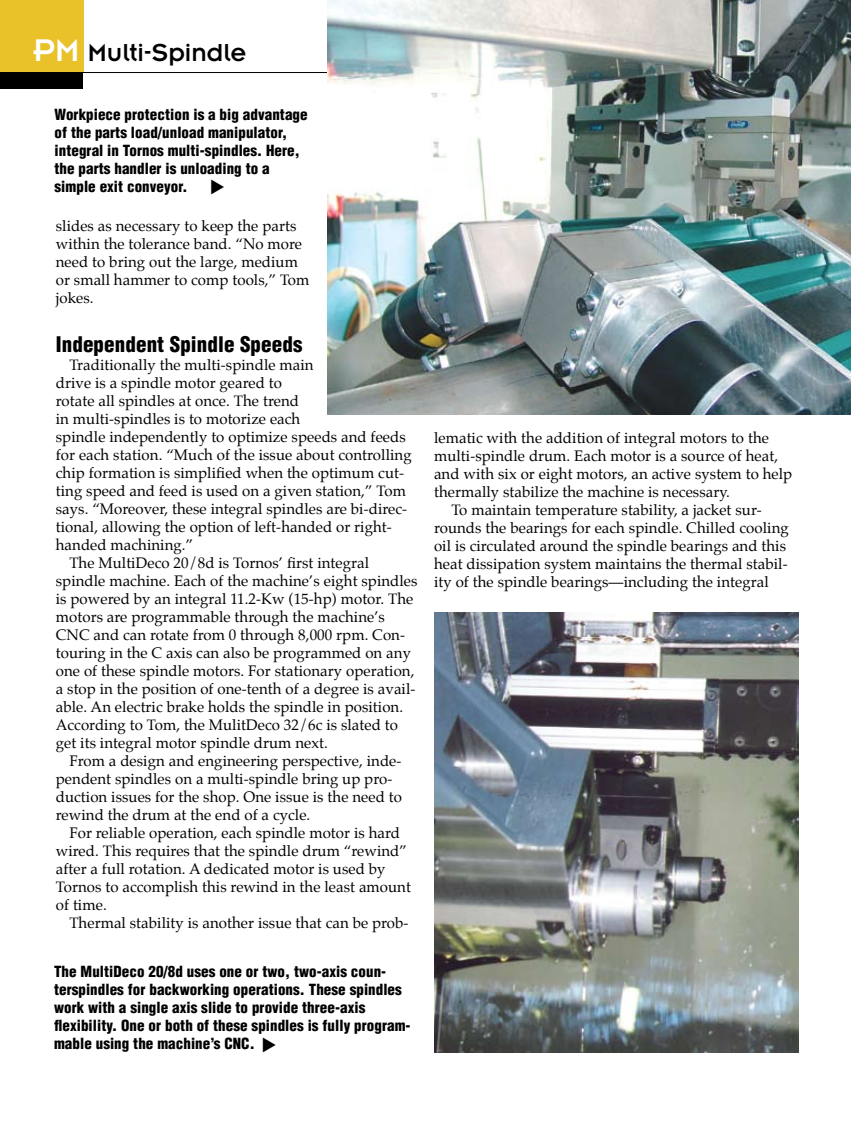
<style>
.page{position:relative;width:851px;height:1134px;background:#fff}
.page>*{position:absolute;margin:0;border:0;box-sizing:border-box;transform-origin:0 0}
.t1{font:27px "Insignia LT Std";color:#000}
.t2{font:900 condensed 21px "Helvetica LT Std";letter-spacing:.005em;color:#000}
.t3{font:15px/18px "Palatino";letter-spacing:.005em;color:#000}
.t4{font:900 condensed 15px/18px "Helvetica LT Std";letter-spacing:.005em;color:#000}
.s1{font-size:34.5px;color:#fff}
</style>
<div class="page">
<div style="left:0;top:73px;width:83px;height:16px;background:#000"></div>
<div style="left:0;top:0;width:83px;height:72px;background:#e9c22a"></div>
<hr style="left:0;top:72px;width:850px;height:1px;background:#000">
<img style="left:327px;top:0;width:523px;height:415px">
<img style="left:434px;top:612px;width:364px;height:441px">
<h1 class="t1" style="left:33px;top:39px;width:215px"><span class="s1">PM</span> Multi-Spindle</h1>
<p class="t4" style="left:55px;top:105px;width:254px">Workpiece protection is a big advantage of the parts load/unload manipulator, integral in Tornos multi-spindles. Here, the parts handler is unloading to a simple exit conveyor.</p>
<p class="t3" style="left:56px;top:218px;width:255px">slides as necessary to keep the parts within the tolerance band. “No more need to bring out the large, medium or small hammer to comp tools,” Tom jokes.</p>
<h2 class="t2" style="left:56px;top:331px;width:248px">Independent Spindle Speeds</h2>
<p class="t3" style="left:69px;top:357px;width:246px">Traditionally the multi-spindle main</p>
<p class="t3" style="left:56px;top:375px;width:228px">drive is a spindle motor geared to</p>
<p class="t3" style="left:56px;top:393px;width:245px">rotate all spindles at once. The trend</p>
<p class="t3" style="left:56px;top:411px;width:246px">in multi-spindles is to motorize each</p>
<p class="t3" style="left:56px;top:429px;width:351px">spindle independently to optimize speeds and feeds</p>
<p class="t3" style="left:56px;top:447px;width:357px">for each station. “Much of the issue about controlling</p>
<p class="t3" style="left:56px;top:465px;width:350px">chip formation is simplified when the optimum cut-</p>
<p class="t3" style="left:56px;top:483px;width:351px">ting speed and feed is used on a given station,” Tom</p>
<p class="t3" style="left:56px;top:501px;width:353px">says. “Moreover, these integral spindles are bi-direc-</p>
<p class="t3" style="left:56px;top:519px;width:337px">tional, allowing the option of left-handed or right-</p>
<p class="t3" style="left:56px;top:537px;width:139px">handed machining.”</p>
<p class="t3" style="left:69px;top:555px;width:301px">The MultiDeco 20/8d is Tornos’ first integral</p>
<p class="t3" style="left:56px;top:573px;width:363px">spindle machine. Each of the machine’s eight spindles</p>
<p class="t3" style="left:56px;top:591px;width:359px">is powered by an integral 11.2-Kw (15-hp) motor. The</p>
<p class="t3" style="left:56px;top:609px;width:330px">motors are programmable through the machine’s</p>
<p class="t3" style="left:56px;top:627px;width:351px">CNC and can rotate from 0 through 8,000 rpm. Con-</p>
<p class="t3" style="left:56px;top:645px;width:356px">touring in the C axis can also be programmed on any</p>
<p class="t3" style="left:56px;top:663px;width:360px">one of these spindle motors. For stationary operation,</p>
<p class="t3" style="left:56px;top:681px;width:361px">a stop in the position of one-tenth of a degree is avail-</p>
<p class="t3" style="left:56px;top:699px;width:349px">able. An electric brake holds the spindle in position.</p>
<p class="t3" style="left:56px;top:717px;width:344px">According to Tom, the MulitDeco 32/6c is slated to</p>
<p class="t3" style="left:56px;top:735px;width:274px">get its integral motor spindle drum next.</p>
<p class="t3" style="left:69px;top:753px;width:334px">From a design and engineering perspective, inde-</p>
<p class="t3" style="left:56px;top:771px;width:338px">pendent spindles on a multi-spindle bring up pro-</p>
<p class="t3" style="left:56px;top:789px;width:347px">duction issues for the shop. One issue is the need to</p>
<p class="t3" style="left:56px;top:807px;width:256px">rewind the drum at the end of a cycle.</p>
<p class="t3" style="left:69px;top:825px;width:332px">For reliable operation, each spindle motor is hard</p>
<p class="t3" style="left:56px;top:843px;width:353px">wired. This requires that the spindle drum “rewind”</p>
<p class="t3" style="left:56px;top:861px;width:331px">after a full rotation. A dedicated motor is used by</p>
<p class="t3" style="left:56px;top:879px;width:356px">Tornos to accomplish this rewind in the least amount</p>
<p class="t3" style="left:56px;top:897px;width:52px">of time.</p>
<p class="t3" style="left:69px;top:915px;width:341px">Thermal stability is another issue that can be prob-</p>
<p class="t4" style="left:54px;top:962px;width:358px">The MultiDeco 20/8d uses one or two, two-axis coun&shy;terspindles for backworking operations. These spindles work with a single axis slide to provide three-axis flexibility. One or both of these spindles is fully program&shy;mable using the machine’s CNC.</p>
<p class="t3" style="left:434px;top:430px;width:336px">lematic with the addition of integral motors to the</p>
<p class="t3" style="left:434px;top:448px;width:345px">multi-spindle drum. Each motor is a source of heat,</p>
<p class="t3" style="left:434px;top:466px;width:360px">and with six or eight motors, an active system to help</p>
<p class="t3" style="left:434px;top:484px;width:297px">thermally stabilize the machine is necessary.</p>
<p class="t3" style="left:451px;top:502px;width:312px">To maintain temperature stability, a jacket sur-</p>
<p class="t3" style="left:434px;top:520px;width:356px">rounds the bearings for each spindle. Chilled cooling</p>
<p class="t3" style="left:434px;top:538px;width:353px">oil is circulated around the spindle bearings and this</p>
<p class="t3" style="left:434px;top:556px;width:355px">heat dissipation system maintains the thermal stabil-</p>
<p class="t3" style="left:434px;top:574px;width:336px">ity of the spindle bearings—including the integral</p>
</div>
